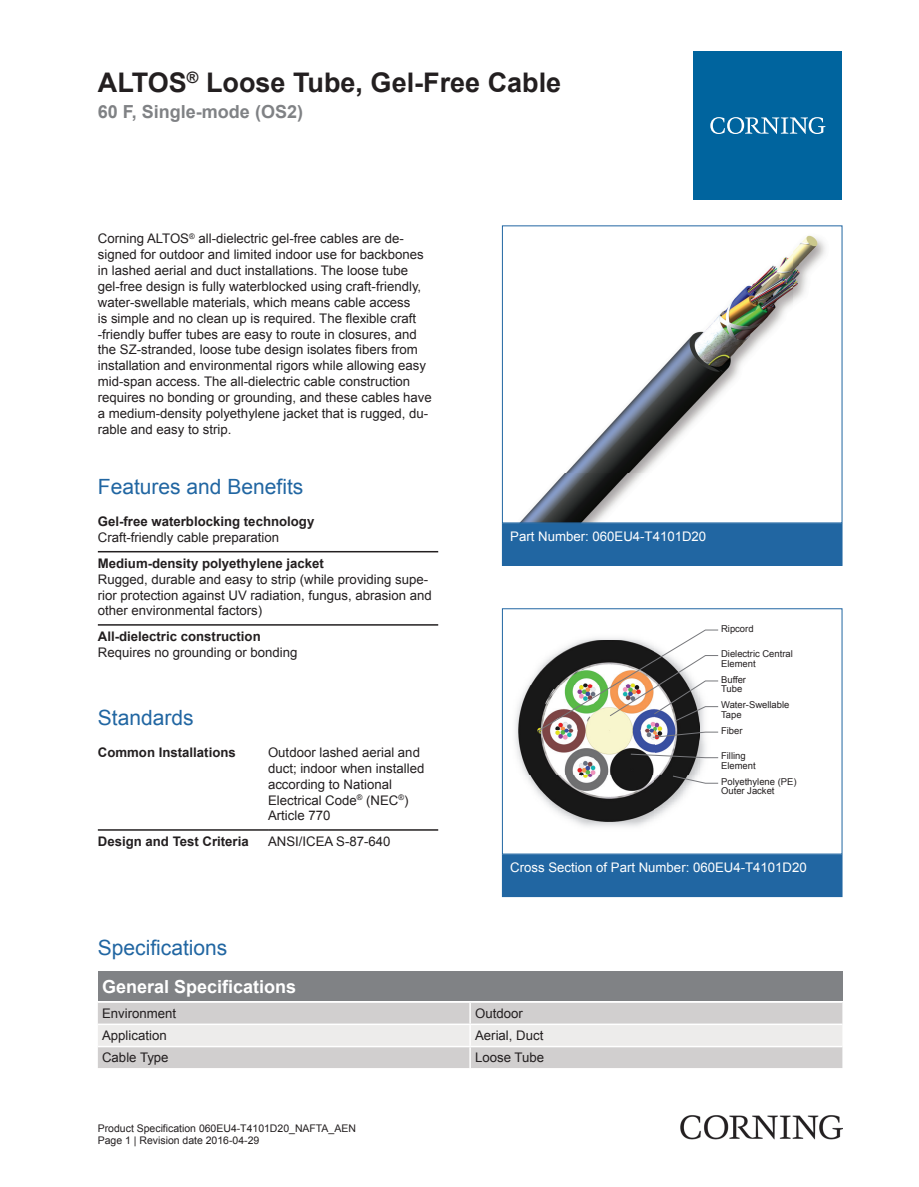
<style>
.page{position:relative;width:919px;height:1187px;background:#fff}
.page>*{position:absolute;margin:0;border:0;box-sizing:border-box;transform-origin:0 0}
.t1{font:700 27px "Arial";color:#231f20}
.t2{font:21px "Arial";color:#2166a2}
.t3{font:700 18px "Arial";color:#fff}
.t4{font:700 18px "Arial";color:#808285}
.t5{font:13.2px/15.9px "Arial";color:#231f20}
.t6{font:700 13.2px "Arial";color:#231f20}
.t7{font:13.2px "Arial";color:#fff}
.t8{font:10.5px/12.6px "Arial";color:#231f20}
.t9{font:9.45px/9.4px "Arial";color:#231f20}
</style>
<div class="page">
<img style="left:521px;top:235px;width:305px;height:286px">
<div style="left:502px;top:523px;width:340px;height:42px;background:#2166a2"></div>
<div style="left:502px;top:523px;width:340px;height:43px;border:1px solid #2166a2"></div>
<img style="left:515px;top:708px;width:135px;height:119px">
<img style="left:518px;top:672px;width:174px;height:149px">
<svg style="left:537px;top:629px;width:181px;height:155px"></svg>
<div style="left:502px;top:608px;width:340px;height:246px;border:1px solid #2166a2"></div>
<div style="left:502px;top:854px;width:340px;height:42px;background:#2166a2"></div>
<div style="left:502px;top:854px;width:340px;height:42px;border:1px solid #2166a2"></div>
<hr style="left:98px;top:551px;width:340px;height:1px;background:#231f20">
<hr style="left:98px;top:624px;width:340px;height:1px;background:#231f20">
<hr style="left:98px;top:829px;width:170px;height:1px;background:#231f20">
<hr style="left:268px;top:829px;width:170px;height:1px;background:#231f20">
<div style="left:98px;top:971px;width:744px;height:30px;background:#808285"></div>
<div style="left:98px;top:1003px;width:744px;height:64px;background:#d1cfcf"></div>
<div style="left:98px;top:1024px;width:744px;height:21px;background:#edeceb"></div>
<hr style="left:469px;top:1002px;width:2px;height:21px;background:#fff">
<hr style="left:469px;top:1024px;width:2px;height:21px;background:#fff">
<hr style="left:469px;top:1047px;width:2px;height:20px;background:#fff">
<hr style="left:98px;top:1023px;width:372px;height:1px;background:#fff">
<hr style="left:470px;top:1023px;width:372px;height:1px;background:#fff">
<hr style="left:98px;top:1045px;width:372px;height:2px;background:#fff">
<hr style="left:470px;top:1045px;width:372px;height:2px;background:#fff">
<div style="left:693px;top:51px;width:149px;height:149px;background:#00649e"></div>
<svg style="left:710px;top:117px;width:115px;height:17px"></svg>
<img style="left:680px;top:1115px;width:162px;height:24px">
<h1 class="t1" style="left:98px;top:64px;width:465px">ALTOS<sup>®</sup> Loose Tube, Gel-Free Cable</h1>
<h3 class="t4" style="left:98px;top:100px;width:207px">60 F, Single-mode (OS2)</h3>
<p class="t5" style="left:98px;top:231px;width:335px">Corning ALTOS<sup>®</sup> all -dielectric gel -free cables are de&shy;signed for outdoor and limited indoor use for backbones in lashed aerial and duct installations. The loose tube<br>gel -free design is fully waterblocked using craft -friendly, water -swellable materials, which means cable access<br>is simple and no clean up is required. The flexible craft -friendly buffer tubes are easy to route in closures, and the SZ -stranded, loose tube design isolates fibers from installation and environmental rigors while allowing easy mid -span access. The all -dielectric cable construction requires no bonding or grounding, and these cables have a medium -density polyethylene jacket that is rugged, du&shy;rable and easy to strip.</p>
<h2 class="t2" style="left:98px;top:473px;width:207px">Features and Benefits</h2>
<p class="t6" style="left:98px;top:513px;width:218px">Gel-free waterblocking technology</p>
<p class="t5" style="left:98px;top:529px;width:183px">Craft-friendly cable preparation</p>
<p class="t6" style="left:98px;top:554px;width:227px">Medium-density polyethylene jacket</p>
<p class="t5" style="left:98px;top:571px;width:335px">Rugged, durable and easy to strip (while providing supe&shy;rior protection against UV radiation, fungus, abrasion and other environmental factors)</p>
<p class="t6" style="left:98px;top:627px;width:164px">All-dielectric construction</p>
<p class="t5" style="left:98px;top:644px;width:201px">Requires no grounding or bonding</p>
<h2 class="t2" style="left:98px;top:703px;width:97px">Standards</h2>
<p class="t6" style="left:98px;top:743px;width:139px">Common Installations</p>
<p class="t5" style="left:268px;top:744px;width:158px">Outdoor lashed aerial and duct; indoor when installed according to National<br>Electrical Code<sup>®</sup> (NEC<sup>®</sup>)<br>Article 770</p>
<p class="t6" style="left:98px;top:832px;width:152px">Design and Test Criteria</p>
<p class="t5" style="left:268px;top:833px;width:124px">ANSI/ICEA S-87-640</p>
<p class="t7" style="left:510px;top:527px;width:197px">Part Number: 060EU4-T4101D20</p>
<p class="t9" style="left:721px;top:623px;width:34px">Ripcord</p>
<p class="t9" style="left:721px;top:649px;width:73px">Dielectric Central<br>Element</p>
<p class="t9" style="left:721px;top:674px;width:26px">Buffer<br>Tube</p>
<p class="t9" style="left:721px;top:700px;width:70px">Water-Swellable<br>Tape</p>
<p class="t9" style="left:721px;top:725px;width:23px">Fiber</p>
<p class="t9" style="left:721px;top:751px;width:36px">Filling<br>Element</p>
<p class="t9" style="left:721px;top:776px;width:77px">Polyethylene (PE)<br>Outer Jacket</p>
<p class="t7" style="left:510px;top:858px;width:298px">Cross Section of Part Number: 060EU4-T4101D20</p>
<h2 class="t2" style="left:98px;top:933px;width:131px">Specifications</h2>
<h3 class="t3" style="left:102px;top:974px;width:196px">General Specifications</h3>
<p class="t5" style="left:102px;top:1005px;width:76px">Environment</p>
<p class="t5" style="left:475px;top:1005px;width:49px">Outdoor</p>
<p class="t5" style="left:102px;top:1027px;width:66px">Application</p>
<p class="t5" style="left:475px;top:1027px;width:70px">Aerial, Duct</p>
<p class="t5" style="left:102px;top:1049px;width:68px">Cable Type</p>
<p class="t5" style="left:475px;top:1049px;width:70px">Loose Tube</p>
<p class="t8" style="left:98px;top:1121px;width:259px">Product Specification 060EU4-T4101D20_NAFTA_AEN<br>Page 1 | Revision date 2016-04-29</p>
</div>
